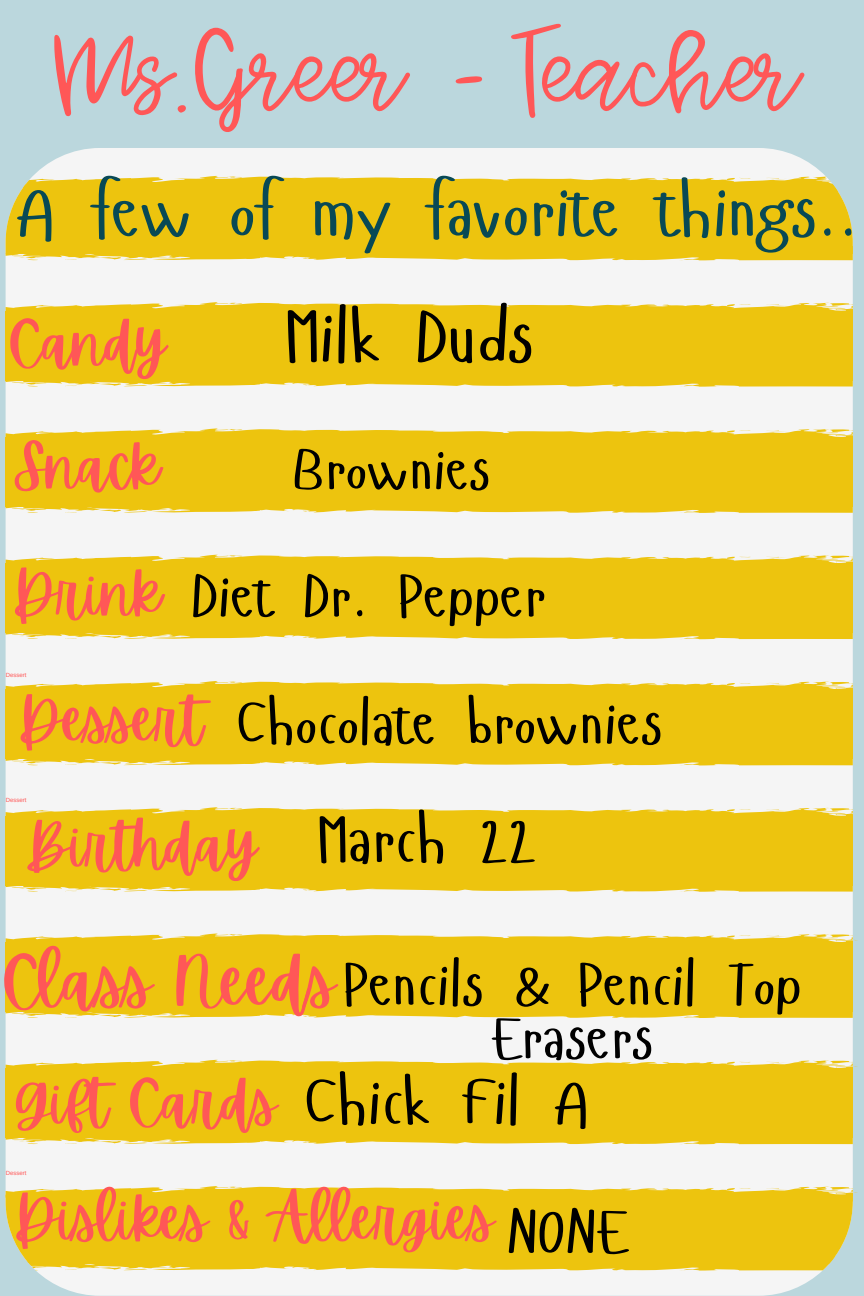
<style>
.page{position:relative;width:864px;height:1296px;background:#bbd7dd}
.page>*{position:absolute;margin:0;border:0;box-sizing:border-box;transform-origin:0 0}
.t1{font:300 106.9px "Jenthill";color:#ff5757}
.t2{font:72px "Hangyaboly";color:#084955}
.t3{font:72px "Hangyaboly";color:#000}
.t4{font:68px "Apricots";color:#ff5757}
.t5{font:64.65px "Hangyaboly";color:#000}
.t6{font:64.1px "Hangyaboly";color:#000}
.t7{font:62.1px "Hangyaboly";color:#000}
.t8{font:60px/127.1px "Apricots";color:#ff5757}
.t9{font:60px/53.2px "Hangyaboly";color:#000;text-align:center}
.t10{font:58.45px "Hangyaboly";color:#000}
.t11{font:6px "Arimo";color:#ff5757}
</style>
<div class="page">
<div style="left:6px;top:148px;width:847px;height:1148px;background:#f5f5f5"></div>
<svg style="left:6px;top:1186px;width:847px;height:85px;background:#ecc61d"></svg>
<svg style="left:32px;top:1259px;width:45px;height:12px"></svg>
<svg style="left:91px;top:1259px;width:59px;height:11px"></svg>
<svg style="left:300px;top:1268px;width:13px;height:2px"></svg>
<svg style="left:272px;top:1259px;width:26px;height:1px"></svg>
<svg style="left:523px;top:1256px;width:21px;height:3px"></svg>
<svg style="left:830px;top:1187px;width:28px;height:8px"></svg>
<svg style="left:766px;top:1188px;width:21px;height:2px"></svg>
<svg style="left:739px;top:1188px;width:12px;height:1px"></svg>
<svg style="left:625px;top:1201px;width:27px;height:2px"></svg>
<svg style="left:414px;top:1199px;width:35px;height:2px"></svg>
<div style="left:6px;top:1060px;width:847px;height:84px;background:#edc40e"></div>
<svg style="left:19px;top:1133px;width:58px;height:12px"></svg>
<svg style="left:91px;top:1133px;width:59px;height:11px"></svg>
<svg style="left:300px;top:1142px;width:13px;height:1px"></svg>
<svg style="left:272px;top:1133px;width:26px;height:1px"></svg>
<svg style="left:523px;top:1130px;width:21px;height:3px"></svg>
<svg style="left:830px;top:1061px;width:28px;height:7px"></svg>
<svg style="left:766px;top:1062px;width:21px;height:2px"></svg>
<svg style="left:739px;top:1062px;width:12px;height:1px"></svg>
<svg style="left:625px;top:1075px;width:27px;height:1px"></svg>
<svg style="left:414px;top:1073px;width:35px;height:2px"></svg>
<div style="left:6px;top:933px;width:847px;height:85px;background:#edc40e"></div>
<svg style="left:19px;top:1007px;width:58px;height:11px"></svg>
<svg style="left:91px;top:1006px;width:59px;height:12px"></svg>
<svg style="left:272px;top:1006px;width:41px;height:11px"></svg>
<svg style="left:523px;top:1003px;width:21px;height:4px"></svg>
<svg style="left:830px;top:934px;width:28px;height:8px"></svg>
<svg style="left:766px;top:935px;width:21px;height:3px"></svg>
<svg style="left:739px;top:935px;width:12px;height:1px"></svg>
<svg style="left:625px;top:948px;width:27px;height:2px"></svg>
<svg style="left:414px;top:946px;width:35px;height:3px"></svg>
<div style="left:6px;top:807px;width:847px;height:85px;background:#edc40e"></div>
<svg style="left:19px;top:881px;width:58px;height:11px"></svg>
<svg style="left:91px;top:880px;width:59px;height:11px"></svg>
<svg style="left:272px;top:880px;width:41px;height:11px"></svg>
<svg style="left:523px;top:877px;width:21px;height:4px"></svg>
<svg style="left:830px;top:808px;width:23px;height:8px"></svg>
<svg style="left:766px;top:809px;width:21px;height:2px"></svg>
<svg style="left:739px;top:809px;width:12px;height:1px"></svg>
<svg style="left:625px;top:822px;width:27px;height:2px"></svg>
<svg style="left:414px;top:820px;width:35px;height:2px"></svg>
<div style="left:6px;top:681px;width:847px;height:84px;background:#edc40e"></div>
<svg style="left:19px;top:754px;width:58px;height:12px"></svg>
<svg style="left:91px;top:754px;width:59px;height:11px"></svg>
<svg style="left:300px;top:763px;width:13px;height:2px"></svg>
<svg style="left:272px;top:754px;width:26px;height:1px"></svg>
<svg style="left:523px;top:751px;width:21px;height:3px"></svg>
<svg style="left:830px;top:682px;width:23px;height:8px"></svg>
<svg style="left:766px;top:683px;width:21px;height:2px"></svg>
<svg style="left:739px;top:683px;width:12px;height:1px"></svg>
<svg style="left:625px;top:696px;width:27px;height:1px"></svg>
<svg style="left:414px;top:694px;width:35px;height:2px"></svg>
<div style="left:6px;top:555px;width:847px;height:84px;background:#edc40e"></div>
<svg style="left:19px;top:628px;width:58px;height:11px"></svg>
<svg style="left:91px;top:628px;width:59px;height:11px"></svg>
<svg style="left:300px;top:637px;width:13px;height:1px"></svg>
<svg style="left:272px;top:628px;width:26px;height:1px"></svg>
<svg style="left:523px;top:625px;width:21px;height:3px"></svg>
<svg style="left:830px;top:556px;width:23px;height:7px"></svg>
<svg style="left:766px;top:557px;width:21px;height:2px"></svg>
<svg style="left:739px;top:557px;width:12px;height:1px"></svg>
<svg style="left:625px;top:570px;width:27px;height:1px"></svg>
<svg style="left:414px;top:568px;width:35px;height:2px"></svg>
<div style="left:6px;top:428px;width:847px;height:85px;background:#edc40e"></div>
<svg style="left:19px;top:502px;width:58px;height:11px"></svg>
<svg style="left:91px;top:501px;width:59px;height:12px"></svg>
<svg style="left:272px;top:501px;width:41px;height:11px"></svg>
<svg style="left:523px;top:498px;width:21px;height:4px"></svg>
<svg style="left:830px;top:429px;width:23px;height:8px"></svg>
<svg style="left:766px;top:430px;width:21px;height:2px"></svg>
<svg style="left:739px;top:430px;width:12px;height:1px"></svg>
<svg style="left:625px;top:443px;width:27px;height:2px"></svg>
<svg style="left:414px;top:441px;width:35px;height:2px"></svg>
<div style="left:6px;top:302px;width:847px;height:85px;background:#edc40e"></div>
<svg style="left:19px;top:376px;width:58px;height:11px"></svg>
<svg style="left:91px;top:375px;width:59px;height:11px"></svg>
<svg style="left:300px;top:384px;width:13px;height:2px"></svg>
<svg style="left:272px;top:375px;width:26px;height:1px"></svg>
<svg style="left:523px;top:372px;width:21px;height:4px"></svg>
<svg style="left:830px;top:303px;width:23px;height:8px"></svg>
<svg style="left:766px;top:304px;width:21px;height:2px"></svg>
<svg style="left:739px;top:304px;width:12px;height:1px"></svg>
<svg style="left:625px;top:317px;width:27px;height:2px"></svg>
<svg style="left:414px;top:315px;width:35px;height:2px"></svg>
<svg style="left:6px;top:176px;width:847px;height:84px;background:#ecc61b"></svg>
<svg style="left:19px;top:249px;width:58px;height:12px"></svg>
<svg style="left:91px;top:249px;width:59px;height:11px"></svg>
<svg style="left:300px;top:258px;width:13px;height:1px"></svg>
<svg style="left:272px;top:249px;width:26px;height:1px"></svg>
<svg style="left:523px;top:246px;width:21px;height:3px"></svg>
<svg style="left:766px;top:178px;width:21px;height:2px"></svg>
<svg style="left:739px;top:178px;width:12px;height:1px"></svg>
<svg style="left:625px;top:191px;width:27px;height:1px"></svg>
<svg style="left:414px;top:189px;width:35px;height:2px"></svg>
<h1 class="t1" style="left:53px;top:8px;width:749px">Ms.Greer - Teacher</h1>
<p class="t2" style="left:15px;top:166px;width:845px">A few of my favorite things..</p>
<p class="t8" style="left:7px;top:281px;width:160px">Candy</p>
<p class="t8" style="left:12px;top:404px;width:151px">Snack<br>Drink</p>
<p class="t3" style="left:285px;top:291px;width:250px">Milk Duds</p>
<p class="t10" style="left:292px;top:432px;width:200px">Brownies</p>
<p class="t9" style="left:191px;top:568px;width:356px">Diet Dr. Pepper</p>
<p class="t11" style="left:6px;top:672px;width:22px">Dessert</p>
<p class="t8" style="left:18px;top:658px;width:187px">Dessert</p>
<p class="t9" style="left:237px;top:695px;width:427px">Chocolate brownies</p>
<p class="t11" style="left:6px;top:797px;width:22px">Dessert</p>
<p class="t8" style="left:24px;top:783px;width:234px">Birthday</p>
<p class="t6" style="left:317px;top:799px;width:220px">March 22</p>
<p class="t4" style="left:1px;top:943px;width:336px">Class Needs</p>
<p class="t9" style="left:344px;top:956px;width:460px">Pencils &amp; Pencil Top<br>Erasers</p>
<p class="t8" style="left:13px;top:1040px;width:265px">Gift Cards</p>
<p class="t5" style="left:305px;top:1061px;width:286px">Chick Fil A</p>
<p class="t11" style="left:6px;top:1170px;width:22px">Dessert</p>
<p class="t8" style="left:13px;top:1156px;width:482px">Dislikes &amp; Allergies</p>
<p class="t7" style="left:506px;top:1192px;width:123px">NONE</p>
</div>
